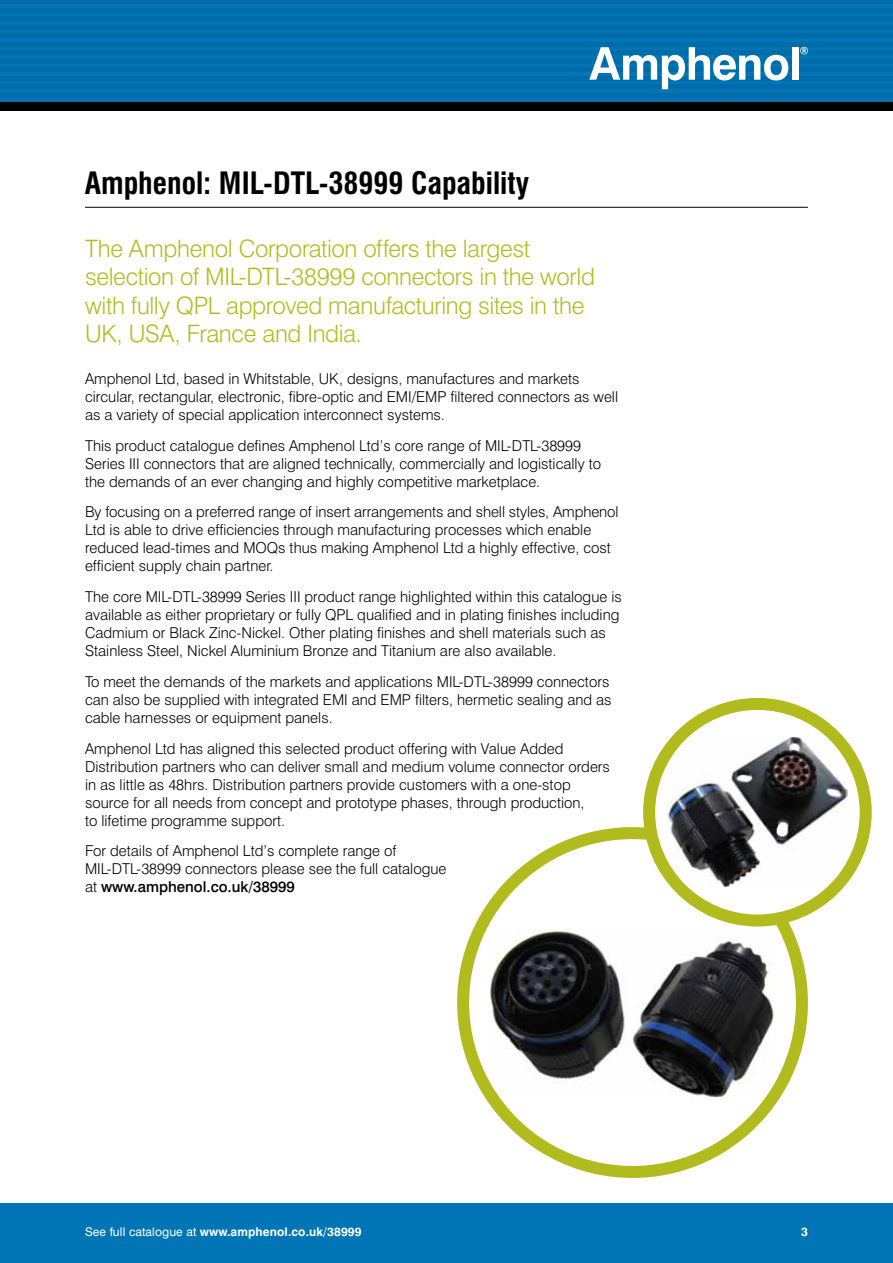
<style>
.page{position:relative;width:893px;height:1263px;background:#fff}
.page>*{position:absolute;margin:0;border:0;box-sizing:border-box;transform-origin:0 0}
.t1{font:700 condensed 30px "Swiss 721 BT";color:#000}
.t2{font:300 24px/28.5px "Swiss 721 BT";letter-spacing:-.015em;color:#b2bb1e}
.t3{font:300 15px/18px "Swiss 721 BT";color:#000}
.t4{font:700 12px "Swiss 721 BT";letter-spacing:.01em;color:#fff}
.s1{font-weight:500}
.s2{font-weight:400}
</style>
<div class="page">
<div style="left:0;top:1203px;width:893px;height:60px;background:#0075b5"></div>
<div style="left:0;top:0;width:893px;height:102px;background:#0075b5"></div>
<hr style="left:0;top:93px;width:893px;height:4px;background:#006ba9">
<div style="left:0;top:84px;width:893px;height:5px;background:#006ba9"></div>
<hr style="left:0;top:101px;width:893px;height:1px;background:#006ba9">
<hr style="left:0;top:76px;width:893px;height:4px;background:#006ba9">
<div style="left:0;top:67px;width:893px;height:5px;background:#006ba9"></div>
<hr style="left:0;top:59px;width:893px;height:4px;background:#006ba9">
<div style="left:0;top:50px;width:893px;height:5px;background:#006ba9"></div>
<hr style="left:0;top:42px;width:893px;height:4px;background:#006ba9">
<div style="left:0;top:33px;width:893px;height:5px;background:#006ba9"></div>
<hr style="left:0;top:25px;width:893px;height:4px;background:#006ba9">
<div style="left:0;top:16px;width:893px;height:5px;background:#006ba9"></div>
<hr style="left:0;top:8px;width:893px;height:4px;background:#006ba9">
<hr style="left:0;top:0;width:893px;height:4px;background:#006ba9">
<svg style="left:589px;top:47px;width:199px;height:42px"></svg>
<div style="left:792px;top:47px;width:6px;height:33px;background:#fff"></div>
<svg style="left:800px;top:47px;width:8px;height:8px"></svg>
<div style="left:0;top:102px;width:893px;height:9px;background:#000"></div>
<hr style="left:85px;top:207px;width:723px;height:1px;background:#000">
<img style="left:488px;top:929px;width:289px;height:171px">
<div style="left:457px;top:827px;width:351px;height:351px;border:12px solid #b2bb1e;border-radius:50%"></div>
<svg style="left:649px;top:704px;width:217px;height:216px"></svg>
<img style="left:666px;top:737px;width:182px;height:150px">
<div style="left:643px;top:698px;width:229px;height:228px;border:12px solid #b2bb1e;border-radius:50%"></div>
<h1 class="t1" style="left:85px;top:165px;width:446px">Amphenol: MIL-DTL-38999 Capability</h1>
<h2 class="t2" style="left:85px;top:234px;width:511px">The Amphenol Corporation offers the largest selection of MIL-DTL-38999 connectors in the world with fully QPL approved manufacturing sites in the UK, USA, France and India.</h2>
<p class="t3" style="left:85px;top:369px;width:535px">Amphenol Ltd, based in Whitstable, UK, designs, manufactures and markets circular, rectangular, electronic, fibre-optic and EMI/EMP filtered connectors as well as a variety of special application interconnect systems.</p>
<p class="t3" style="left:85px;top:436px;width:518px">This product catalogue defines Amphenol Ltd’s core range of MIL-DTL-38999<br>Series III connectors that are aligned technically, commercially and logistically to the demands of an ever changing and highly competitive marketplace.</p>
<p class="t3" style="left:85px;top:503px;width:535px">By focusing on a preferred range of insert arrangements and shell styles, Amphenol Ltd is able to drive efficiencies through manufacturing processes which enable reduced lead-times and MOQs thus making Amphenol Ltd a highly effective, cost efficient supply chain partner.</p>
<p class="t3" style="left:85px;top:588px;width:538px">The core MIL-DTL-38999 Series III product range highlighted within this catalogue is available as either proprietary or fully QPL qualified and in plating finishes including Cadmium or Black Zinc-Nickel. Other plating finishes and shell materials such as Stainless Steel, Nickel Aluminium Bronze and Titanium are also available.</p>
<p class="t3" style="left:85px;top:672px;width:528px">To meet the demands of the markets and applications MIL-DTL-38999 connectors can also be supplied with integrated EMI and EMP filters, hermetic sealing and as cable harnesses or equipment panels.</p>
<p class="t3" style="left:85px;top:739px;width:526px">Amphenol Ltd has aligned this selected product offering with Value Added Distribution partners who can deliver small and medium volume connector orders in as little as 48hrs. Distribution partners provide customers with a one-stop source for all needs from concept and prototype phases, through production,<br>to lifetime programme support.</p>
<p class="t3" style="left:85px;top:842px;width:363px">For details of Amphenol Ltd’s complete range of<br>MIL-DTL-38999 connectors please see the full catalogue at <span class="s1">www.amphenol.co.uk/38999</span></p>
<p class="t4" style="left:85px;top:1225px;width:278px"><span class="s2">See full catalogue at</span> www.amphenol.co.uk/38999</p>
<p class="t4" style="left:801px;top:1225px;width:8px">3</p>
</div>
